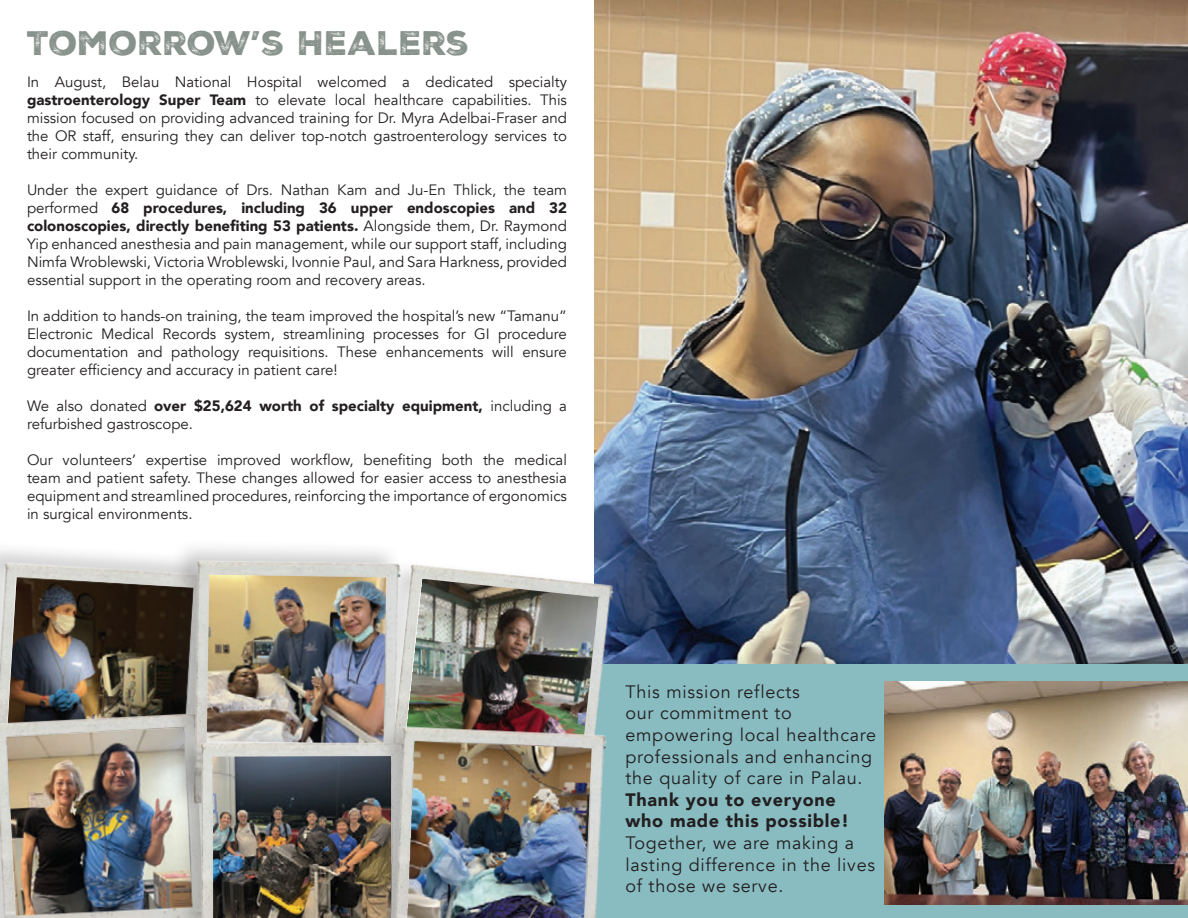
<style>
.page{position:relative;width:1188px;height:918px;background:#fff}
.page>*{position:absolute;margin:0;border:0;box-sizing:border-box;transform-origin:0 0}
.t1{font:33px "Nexa Rust Sans Black 2";color:#88928c}
.t2{font:18px/21.6px "Avenir";letter-spacing:.04em;color:#231f20}
.t3{font:15px/18px "Avenir";color:#231f20;text-align:justify}
.s1{font-weight:900}
</style>
<div class="page">
<img style="left:0;top:549px;width:166px;height:142px">
<img style="left:0;top:691px;width:174px;height:227px">
<div style="left:594px;top:663px;width:594px;height:255px;background:#88bcc1"></div>
<img style="left:594px;top:0;width:594px;height:663px">
<img style="left:421px;top:542px;width:215px;height:155px">
<div style="left:166px;top:538px;width:237px;height:276px;background:#231f20;opacity:.22"></div>
<img style="left:173px;top:540px;width:248px;height:287px">
<div style="left:174px;top:736px;width:233px;height:182px;background:#231f20;opacity:.22"></div>
<img style="left:181px;top:722px;width:185px;height:196px">
<img style="left:403px;top:579px;width:196px;height:126px">
<div style="left:366px;top:720px;width:242px;height:198px;background:#231f20;opacity:.22"></div>
<img style="left:375px;top:705px;width:233px;height:213px">
<img style="left:884px;top:681px;width:303px;height:224px">
<p class="t1" style="left:27px;top:21px;width:444px">TOMORROW’S HEALERS</p>
<p class="t3" style="left:27px;top:73px;width:542px">In August, Belau National Hospital welcomed a dedicated specialty <span class="s1">gastroenterology Super Team</span> to elevate local healthcare capabilities. This mission focused on providing advanced training for Dr. Myra Adelbai-Fraser and the OR staff, ensuring they can deliver top-notch gastroenterology services to their community.</p>
<p class="t3" style="left:27px;top:181px;width:542px">Under the expert guidance of Drs. Nathan Kam and Ju-En Thlick, the team performed <span class="s1">68 procedures, including 36 upper endoscopies and 32 colonoscopies, directly benefiting 53 patients.</span> Alongside them, Dr. Raymond Yip enhanced anesthesia and pain management, while our support staff, including Nimfa Wroblewski, Victoria Wroblewski, Ivonnie Paul, and Sara Harkness, provided essential support in the operating room and recovery areas.</p>
<p class="t3" style="left:27px;top:307px;width:541px">In addition to hands-on training, the team improved the hospital’s new “Tamanu” Electronic Medical Records system, streamlining processes for GI procedure documentation and pathology requisitions. These enhancements will ensure greater efficiency and accuracy in patient care!</p>
<p class="t3" style="left:27px;top:397px;width:541px">We also donated <span class="s1">over $25,624 worth of specialty equipment,</span> including a refurbished gastroscope.</p>
<p class="t3" style="left:27px;top:451px;width:542px">Our volunteers’ expertise improved workflow, benefiting both the medical team and patient safety. These changes allowed for easier access to anesthesia equipment and streamlined procedures, reinforcing the importance of ergonomics in surgical environments.</p>
<p class="t2" style="left:626px;top:681px;width:252px">This mission reflects<br>our commitment to empowering local healthcare professionals and enhancing the quality of care in Palau.<br><span class="s1">Thank you to everyone who made this possible!<br></span>Together, we are making a lasting difference in the lives of those we serve.</p>
</div>
